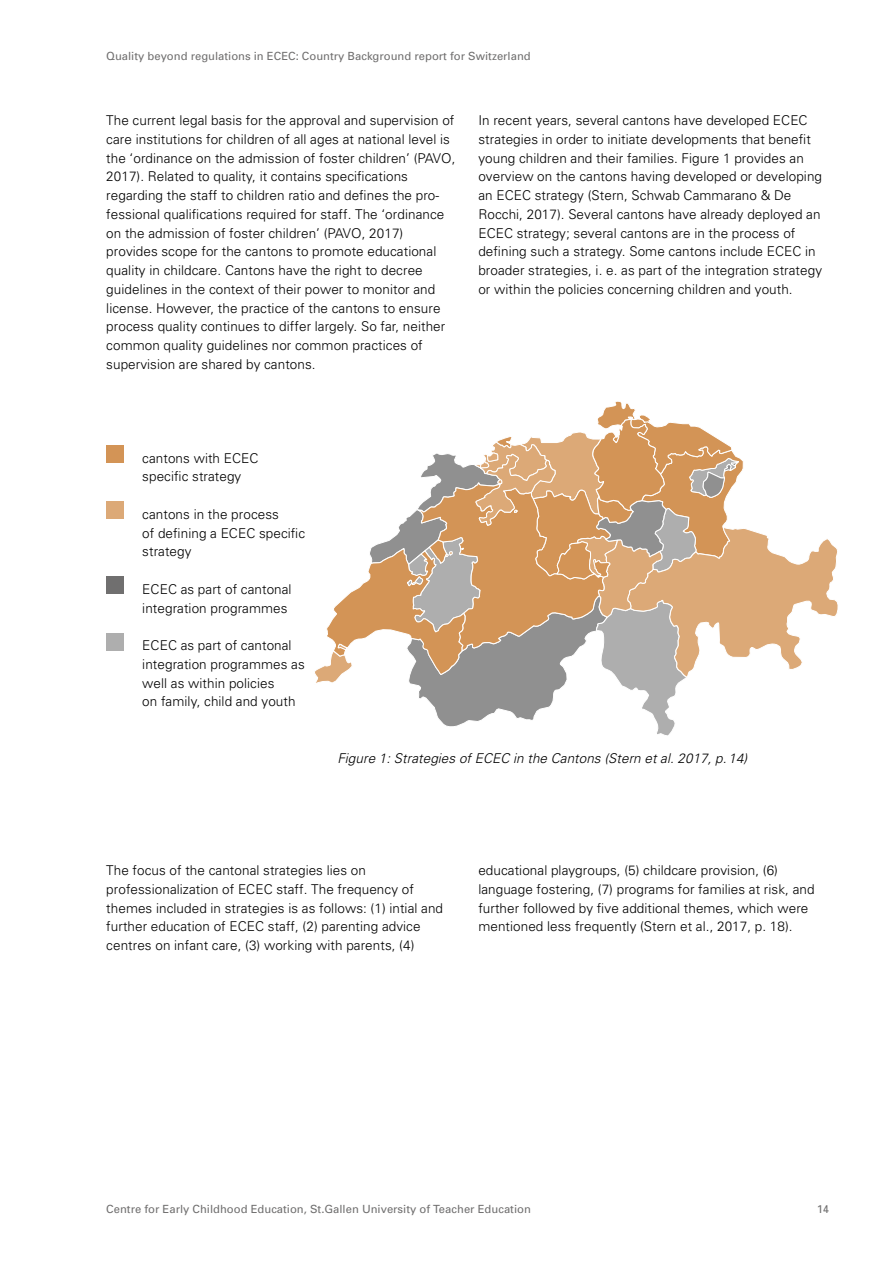
<style>
.page{position:relative;width:893px;height:1263px;background:#fff}
.page>*{position:absolute;margin:0;border:0;box-sizing:border-box;transform-origin:0 0}
._03_Text{font:300 13.5px/18.8px "Univers";letter-spacing:.005em;color:#000}
._03_Text-2{font:italic 300 13.5px "Univers";letter-spacing:.005em;color:#000}
.t1{font:11.25px "Univers";color:#706f6f}
</style>
<div class="page">
<svg style="left:315px;top:401px;width:523px;height:335px"></svg>
<div style="left:106px;top:446px;width:17px;height:17px;background:#d39456"></div>
<div style="left:106px;top:502px;width:17px;height:17px;background:#dca977"></div>
<div style="left:106px;top:577px;width:17px;height:17px;background:#706f6f"></div>
<div style="left:106px;top:633px;width:17px;height:17px;background:#aeaeae"></div>
<p class="t1" style="left:106px;top:49px;width:426px">Quality beyond regulations in ECEC: Country Background report for Switzerland</p>
<p class="_03_Text" style="left:106px;top:111px;width:351px">The current legal basis for the approval and supervision of care institutions for children of all ages at national level is the ‘ordinance on the admission of foster children’ (PAVO, 2017). Related to quality, it contains specifications regarding the staff to children ratio and defines the pro&shy;fessional qualifications required for staff. The ‘ordinance on the admission of foster children’ (PAVO, 2017) provides scope for the cantons to promote educational quality in childcare. Cantons have the right to decree guidelines in the context of their power to monitor and license. However, the practice of the cantons to ensure process quality continues to differ largely. So far, neither common quality guidelines nor common practices of supervision are shared by cantons.</p>
<p class="_03_Text" style="left:478px;top:111px;width:345px">In recent years, several cantons have developed ECEC strategies in order to initiate developments that benefit young children and their families. Figure 1 provides an overview on the cantons having developed or developing an ECEC strategy (Stern, Schwab Cammarano &amp; De Rocchi, 2017). Several cantons have already deployed an ECEC strategy; several cantons are in the process of defining such a strategy. Some cantons include ECEC in broader strategies, i. e. as part of the integration strategy or within the policies concerning children and youth.</p>
<p class="_03_Text" style="left:142px;top:448px;width:118px">cantons with ECEC specific strategy</p>
<p class="_03_Text" style="left:142px;top:504px;width:164px">cantons in the process<br>of defining a ECEC specific strategy</p>
<p class="_03_Text" style="left:142px;top:579px;width:151px">ECEC as part of cantonal integration programmes</p>
<p class="_03_Text" style="left:142px;top:636px;width:164px">ECEC as part of cantonal integration programmes as well as within policies<br>on family, child and youth</p>
<p class="_03_Text-2" style="left:337px;top:750px;width:411px">Figure 1: Strategies of ECEC in the Cantons (Stern et al. 2017, p.14)</p>
<p class="_03_Text" style="left:106px;top:861px;width:338px">The focus of the cantonal strategies lies on professionalization of ECEC staff. The frequency of themes included in strategies is as follows: (1) intial and further education of ECEC staff, (2) parenting advice centres on infant care, (3) working with parents, (4)</p>
<p class="_03_Text" style="left:478px;top:861px;width:338px">educational playgroups, (5) childcare provision, (6) language fostering, (7) programs for families at risk, and further followed by five additional themes, which were mentioned less frequently (Stern et al., 2017, p. 18).</p>
<p class="t1" style="left:106px;top:1202px;width:426px">Centre for Early Childhood Education, St.Gallen University of Teacher Education</p>
<p class="t1" style="left:817px;top:1202px;width:14px">14</p>
</div>
